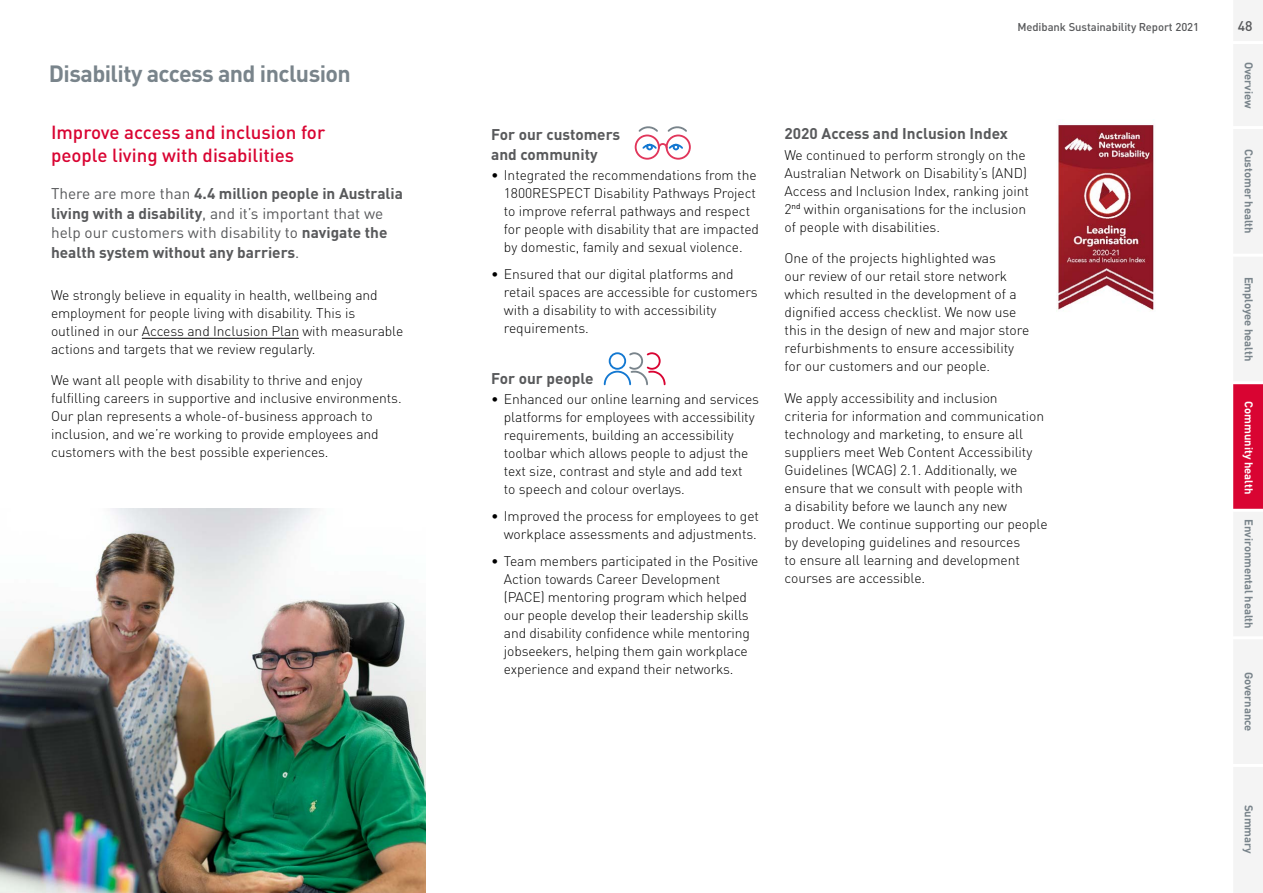
<style>
.page{position:relative;width:1263px;height:893px;background:#fff}
.page>*{position:absolute;margin:0;border:0;box-sizing:border-box;transform-origin:0 0}
.t1{font:700 23.25px "DINOT";letter-spacing:-.025em;color:#79848b}
.t2{font:500 18.75px/22.5px "DINOT";color:#d90432}
.t3{font:700 15.3px/19.5px "DINOT";color:#58595b}
.t4{font:300 13.8px/18px "DINOT";letter-spacing:-.005em;color:#000}
.t5{font:500 13.8px "DINOT";color:#58595b}
.t6{font:700 11.25px "DINOT";letter-spacing:-.005em;color:#79848b}
.t7{font:500 11.25px "DINOT";letter-spacing:-.005em;color:#58595b}
.t8{font:700 11.25px "DINOT";letter-spacing:-.005em;color:#fff}
.s1{font-weight:400}
</style>
<div class="page">
<hr style="left:142px;top:338px;width:157px;height:1px;background:#000">
<svg style="left:603px;top:352px;width:63px;height:34px"></svg>
<svg style="left:667px;top:126px;width:20px;height:6px"></svg>
<svg style="left:638px;top:126px;width:20px;height:6px"></svg>
<div style="left:635px;top:135px;width:25px;height:25px;border:2px solid #e1365b;border-radius:50%"></div>
<svg style="left:642px;top:142px;width:41px;height:9px"></svg>
<div style="left:666px;top:135px;width:25px;height:25px;border:2px solid #e1365b;border-radius:50%"></div>
<img style="left:0;top:509px;width:425px;height:384px">
<img style="left:1058px;top:125px;width:96px;height:186px">
<div style="left:1233px;top:0;width:30px;height:43px;background:#f4f4f4"></div>
<div style="left:1233px;top:128px;width:30px;height:127px;background:#f4f4f4"></div>
<div style="left:1233px;top:43px;width:30px;height:85px;background:#f4f4f4"></div>
<div style="left:1233px;top:255px;width:30px;height:128px;background:#f4f4f4"></div>
<div style="left:1233px;top:383px;width:30px;height:127px;background:#d90432"></div>
<div style="left:1233px;top:510px;width:30px;height:128px;background:#f4f4f4"></div>
<div style="left:1233px;top:638px;width:30px;height:127px;background:#f4f4f4"></div>
<div style="left:1233px;top:765px;width:30px;height:128px;background:#f4f4f4"></div>
<hr style="left:1232px;top:254px;width:31px;height:3px;background:#fff">
<hr style="left:1232px;top:126px;width:31px;height:3px;background:#fff">
<hr style="left:1232px;top:381px;width:31px;height:3px;background:#fff">
<hr style="left:1232px;top:509px;width:31px;height:3px;background:#fff">
<hr style="left:1232px;top:636px;width:31px;height:3px;background:#fff">
<hr style="left:1232px;top:764px;width:31px;height:3px;background:#fff">
<hr style="left:1232px;top:41px;width:31px;height:3px;background:#fff">
<h1 class="t1" style="left:49px;top:58px;width:304px">Disability access and inclusion</h1>
<h2 class="t2" style="left:51px;top:121px;width:276px">Improve access and inclusion for people living with disabilities</h2>
<p class="t3" style="left:51px;top:183px;width:354px"><span class="s1">There are more than</span> 4.4 million people in Australia living with a disability<span class="s1">, and it’s important that we help our customers with disability to</span> navigate the health system without any barriers<span class="s1">.</span></p>
<p class="t4" style="left:51px;top:286px;width:354px">We strongly believe in equality in health, wellbeing and employment for people living with disability. This is outlined in our Access and Inclusion Plan with measurable actions and targets that we review regularly.</p>
<p class="t4" style="left:51px;top:371px;width:352px">We want all people with disability to thrive and enjoy fulfilling careers in supportive and inclusive environments.<br>Our plan represents a whole-of-business approach to inclusion, and we’re working to provide employees and customers with the best possible experiences.</p>
<p class="t3" style="left:491px;top:125px;width:131px">For our customers and community</p>
<p class="t4" style="left:504px;top:166px;width:257px;text-indent:-13px">• Integrated the recommendations from the 1800RESPECT Disability Pathways Project to improve referral pathways and respect for people with disability that are impacted by domestic, family and sexual violence.</p>
<p class="t4" style="left:504px;top:265px;width:255px;text-indent:-13px">• Ensured that our digital platforms and retail spaces are accessible for customers with a disability to with accessibility requirements.</p>
<p class="t3" style="left:491px;top:368px;width:104px">For our people</p>
<p class="t4" style="left:504px;top:390px;width:257px;text-indent:-13px">• Enhanced our online learning and services platforms for employees with accessibility requirements, building an accessibility toolbar which allows people to adjust the text size, contrast and style and add text<br>to speech and colour overlays.</p>
<p class="t4" style="left:491px;top:507px;width:269px;text-align:right">• Improved the process for employees to get workplace assessments and adjustments.</p>
<p class="t4" style="left:504px;top:552px;width:256px;text-indent:-13px">• Team members participated in the Positive Action towards Career Development (PACE) mentoring program which helped our people develop their leadership skills and disability confidence while mentoring jobseekers, helping them gain workplace experience and expand their networks.</p>
<p class="t7" style="left:1017px;top:20px;width:183px">Medibank Sustainability Report 2021</p>
<p class="t5" style="left:1238px;top:17px;width:16px">48</p>
<p class="t3" style="left:784px;top:124px;width:225px">2020 Access and Inclusion Index</p>
<p class="t4" style="left:784px;top:145px;width:246px">We continued to perform strongly on the Australian Network on Disability’s (AND)<br>Access and Inclusion Index, ranking joint 2<sup>nd</sup> within organisations for the inclusion of people with disabilities.</p>
<p class="t4" style="left:784px;top:249px;width:246px">One of the projects highlighted was<br>our review of our retail store network which resulted in the development of a dignified access checklist. We now use this in the design of new and major store refurbishments to ensure accessibility for our customers and our people.</p>
<p class="t4" style="left:784px;top:388px;width:265px">We apply accessibility and inclusion<br>criteria for information and communication technology and marketing, to ensure all suppliers meet Web Content Accessibility Guidelines (WCAG) 2.1. Additionally, we ensure that we consult with people with<br>a disability before we launch any new product. We continue supporting our people by developing guidelines and resources<br>to ensure all learning and development courses are accessible.</p>
<p class="t6" style="left:1256px;top:62px;width:48px;rotate:90deg">Overview</p>
<p class="t6" style="left:1256px;top:149px;width:86px;rotate:90deg">Customer health</p>
<p class="t6" style="left:1256px;top:277px;width:86px;rotate:90deg">Employee health</p>
<p class="t8" style="left:1256px;top:401px;width:94px;rotate:90deg">Community health</p>
<p class="t6" style="left:1256px;top:519px;width:111px;rotate:90deg">Environmental health</p>
<p class="t6" style="left:1256px;top:672px;width:61px;rotate:90deg">Governance</p>
<p class="t6" style="left:1256px;top:805px;width:51px;rotate:90deg">Summary</p>
</div>
